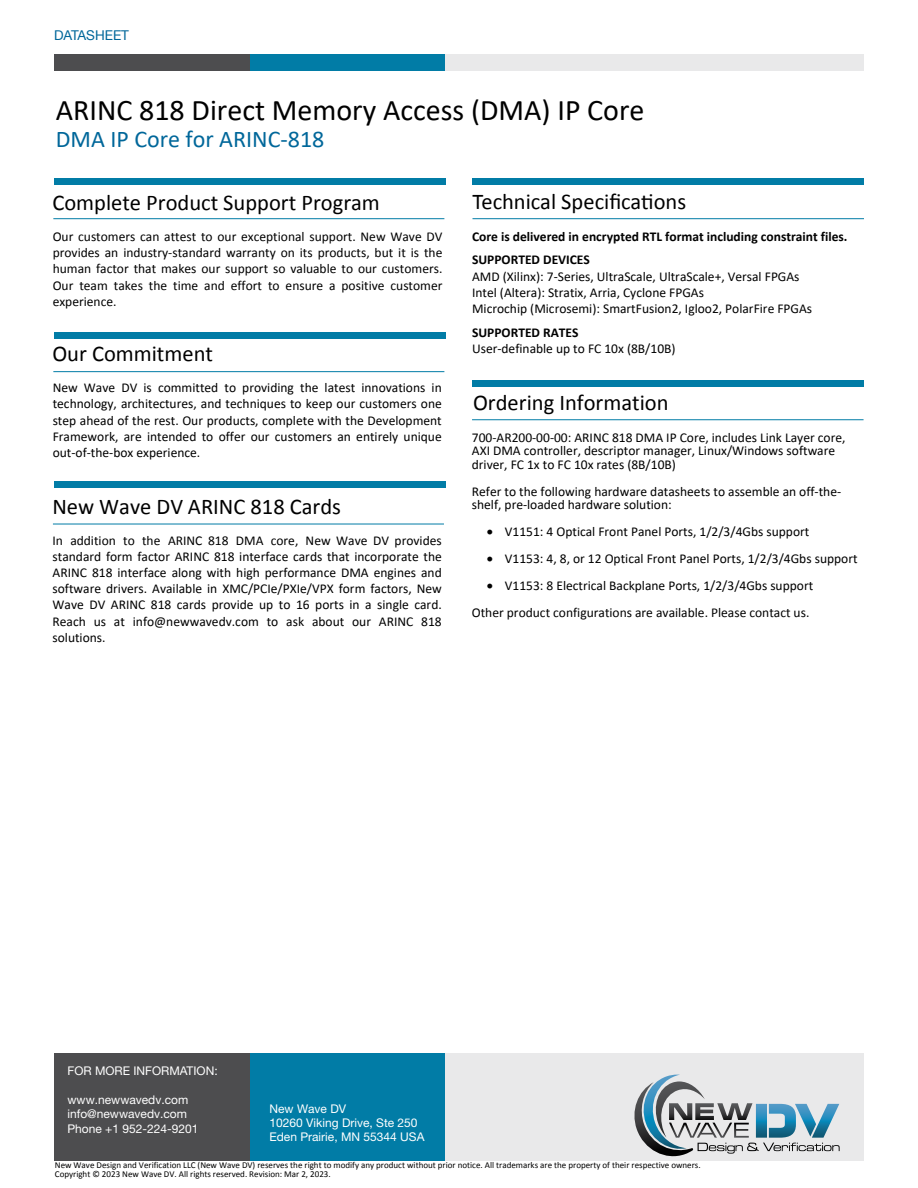
<style>
.page{position:relative;width:918px;height:1188px;background:#fff}
.page>*{position:absolute;margin:0;border:0;box-sizing:border-box;transform-origin:0 0}
.t1{font:30px "Calibri";color:#000}
.t2{font:24px "Calibri";color:#00679a}
.t3{font:22.5px "Calibri";color:#000}
.t4{font:13.5px/16.2px "Calibri";color:#000}
.t5{font:700 13.5px/23.7px "Calibri";color:#000}
.t6{font:13.5px "Helvetica Neue";color:#00679a}
.t7{font:12px/14.4px "Helvetica Neue LT Std";color:#fff}
.t8{font:9px/9px "Calibri";color:#000}
</style>
<div class="page">
<div style="left:54px;top:54px;width:196px;height:16px;background:#4d4d4f"></div>
<div style="left:250px;top:54px;width:196px;height:16px;background:#017ca6"></div>
<div style="left:446px;top:54px;width:418px;height:16px;background:#e9e9ea"></div>
<div style="left:54px;top:1053px;width:196px;height:108px;background:#4d4d4f"></div>
<div style="left:250px;top:1053px;width:196px;height:108px;background:#017ca6"></div>
<div style="left:446px;top:1053px;width:418px;height:108px;background:#e9e9ea"></div>
<svg style="left:634px;top:1075px;width:206px;height:82px"></svg>
<hr style="left:472px;top:218px;width:392px;height:1px;background:#017ca6">
<hr style="left:472px;top:419px;width:392px;height:1px;background:#017ca6">
<hr style="left:53px;top:524px;width:391px;height:1px;background:#017ca6">
<hr style="left:53px;top:218px;width:391px;height:1px;background:#017ca6">
<hr style="left:53px;top:371px;width:391px;height:1px;background:#017ca6">
<div style="left:54px;top:178px;width:392px;height:7px;background:#017ca6"></div>
<div style="left:472px;top:178px;width:392px;height:7px;background:#017ca6"></div>
<div style="left:54px;top:332px;width:392px;height:7px;background:#017ca6"></div>
<div style="left:54px;top:481px;width:392px;height:7px;background:#017ca6"></div>
<div style="left:472px;top:380px;width:392px;height:7px;background:#017ca6"></div>
<p class="t6" style="left:54px;top:27px;width:77px">DATASHEET</p>
<h1 class="t1" style="left:56px;top:89px;width:590px">ARINC 818 Direct Memory Access (DMA) IP Core</h1>
<h2 class="t2" style="left:56px;top:122px;width:270px">DMA IP Core for ARINC-818</h2>
<h3 class="t3" style="left:52px;top:189px;width:329px">Complete Product Support Program</h3>
<p class="t4" style="left:53px;top:228px;width:391px;text-align:justify">Our customers can attest to our exceptional support. New Wave DV provides an industry-standard warranty on its products, but it is the human factor that makes our support so valuable to our customers.<br>Our team takes the time and effort to ensure a positive customer experience.</p>
<h3 class="t3" style="left:52px;top:340px;width:162px">Our Commitment</h3>
<p class="t4" style="left:53px;top:379px;width:391px;text-align:justify">New Wave DV is committed to providing the latest innovations in technology, architectures, and techniques to keep our customers one step ahead of the rest. Our products, complete with the Development Framework, are intended to offer our customers an entirely unique out-of-the-box experience.</p>
<h3 class="t3" style="left:52px;top:492px;width:290px">New Wave DV ARINC 818 Cards</h3>
<p class="t4" style="left:53px;top:532px;width:391px;text-align:justify">In addition to the ARINC 818 DMA core, New Wave DV provides standard form factor ARINC 818 interface cards that incorporate the ARINC 818 interface along with high performance DMA engines and software drivers. Available in XMC/PCIe/PXIe/VPX form factors, New Wave DV ARINC 818 cards provide up to 16 ports in a single card.<br>Reach us at info@newwavedv.com to ask about our ARINC 818 solutions.</p>
<h3 class="t3" style="left:472px;top:187px;width:215px">Technical Specifications</h3>
<p class="t5" style="left:472px;top:224px;width:377px">Core is delivered in encrypted RTL format including constraint files.<br>SUPPORTED DEVICES</p>
<p class="t4" style="left:472px;top:268px;width:342px">AMD (Xilinx): 7-Series, UltraScale, UltraScale+, Versal FPGAs<br>Intel (Altera): Stratix, Arria, Cyclone FPGAs<br>Microchip (Microsemi): SmartFusion2, Igloo2, PolarFire FPGAs</p>
<p class="t5" style="left:472px;top:320px;width:108px">SUPPORTED RATES</p>
<p class="t4" style="left:472px;top:340px;width:205px">User-definable up to FC 10x (8B/10B)</p>
<h3 class="t3" style="left:473px;top:388px;width:197px">Ordering Information</h3>
<p class="t4" style="left:472px;top:431px;width:375px;line-height:13.5px">700-AR200-00-00: ARINC 818 DMA IP Core, includes Link Layer core,<br>AXI DMA controller, descriptor manager, Linux/Windows software driver, FC 1x to FC 10x rates (8B/10B)</p>
<p class="t4" style="left:472px;top:484px;width:371px;line-height:13.5px">Refer to the following hardware datasheets to assemble an off-the&shy;shelf, pre-loaded hardware solution:</p>
<p class="t4" style="left:487px;top:524px;width:324px">• V1151: 4 Optical Front Panel Ports, 1/2/3/4Gbs support</p>
<p class="t4" style="left:487px;top:551px;width:372px">• V1153: 4, 8, or 12 Optical Front Panel Ports, 1/2/3/4Gbs support</p>
<p class="t4" style="left:472px;top:572px;width:343px;line-height:27px;text-align:right">• V1153: 8 Electrical Backplane Ports, 1/2/3/4Gbs support<br>Other product configurations are available. Please contact us.</p>
<p class="t7" style="left:68px;top:1063px;width:152px">FOR MORE INFORMATION:</p>
<p class="t7" style="left:68px;top:1092px;width:133px">www.newwavedv.com info@newwavedv.com<br>Phone +1 952-224-9201</p>
<p class="t7" style="left:270px;top:1102px;width:156px;line-height:14px">New Wave DV<br>10260 Viking Drive, Ste 250<br>Eden Prairie, MN 55344 USA</p>
<p class="t8" style="left:55px;top:1161px;width:647px">New Wave Design and Verification LLC (New Wave DV) reserves the right to modify any product without prior notice. All trademarks are the property of their respective owners.<br>Copyright © 2023 New Wave DV. All rights reserved. Revision: Mar 2, 2023.</p>
</div>
